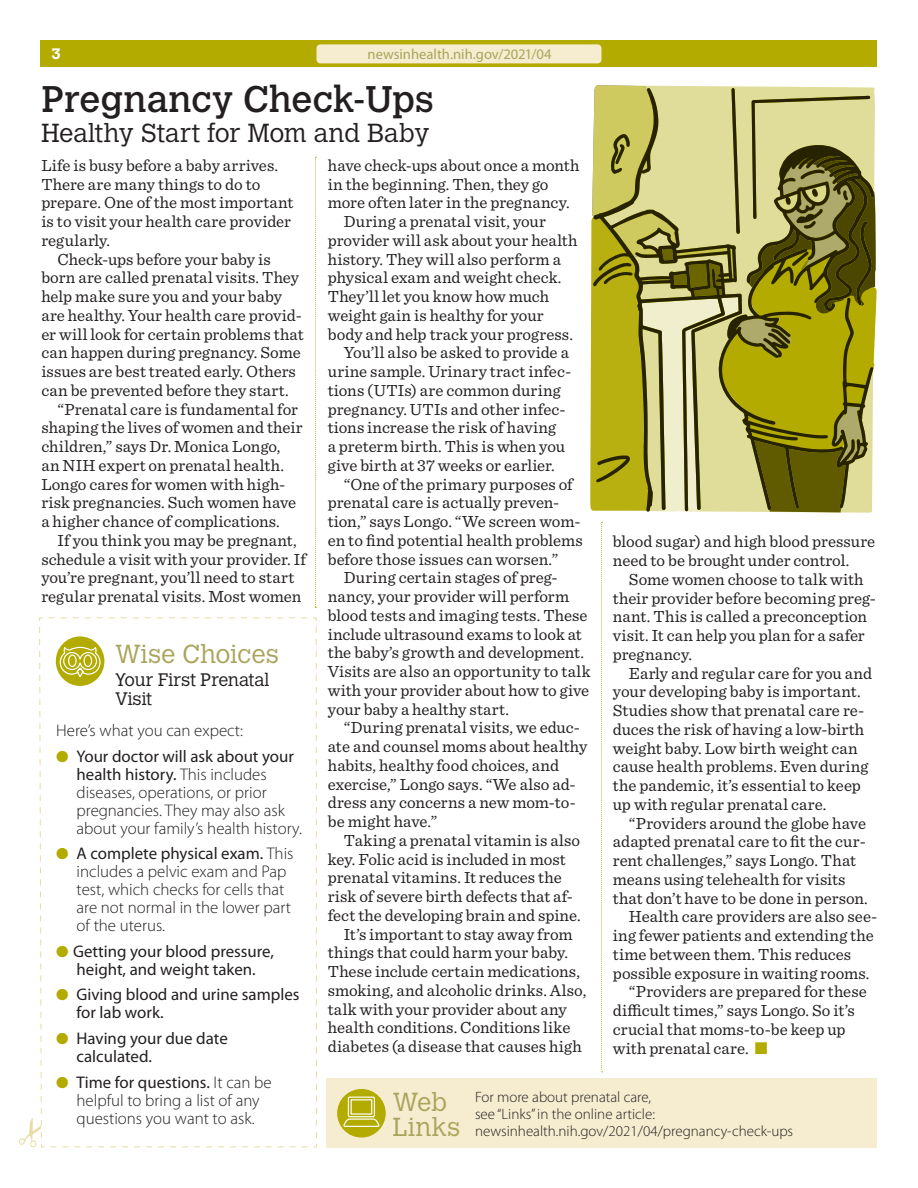
<style>
.page{position:relative;width:918px;height:1188px;background:#fff}
.page>*{position:absolute;margin:0;border:0;box-sizing:border-box;transform-origin:0 0}
.t1{font:36.75px "Calvert MT Std";color:#231f20}
.t2{font:300 25.8px "Calvert MT Std";color:#231f20}
.t3{font:300 25.8px/25.5px "Calvert MT Std";color:#aaa45c}
.t4{font:300 18px/18.8px "Calvert MT Std";letter-spacing:-.005em;color:#231f20}
.NewsIH_Body{font:16.8px/18.8px "Sentinel";color:#231f20}
.t5{font:300 16.8px/18px "Myriad Pro";color:#231f20}
.t6{font:16.8px/18px "Myriad Pro";color:#231f20}
.t7{font:300 15px/17px "Myriad Pro";color:#231f20}
.t8{font:700 15px "Calvert MT Std";color:#fff}
.NewsIH_Body_First{font:14.7px "Myriad Pro";color:#aaa45c}
.s1{color:#b3ab00}
.s2{font-weight:400}
</style>
<div class="page">
<div style="left:40px;top:40px;width:838px;height:27px;background:#b3ab00"></div>
<div style="left:317px;top:44px;width:284px;height:19px;background:#f6edd0;border-radius:4px"></div>
<div style="left:326px;top:1079px;width:551px;height:69px;background:#f6edd0"></div>
<div style="left:337px;top:1089px;width:49px;height:49px;background:#b3ab00;border-radius:50%"></div>
<svg style="left:343px;top:1096px;width:37px;height:31px"></svg>
<svg style="left:315px;top:157px;width:1px;height:451px"></svg>
<svg style="left:39px;top:617px;width:278px;height:531px"></svg>
<div style="left:56px;top:636px;width:48px;height:50px;background:#b3ab00;border-radius:50%"></div>
<svg style="left:59px;top:646px;width:42px;height:33px"></svg>
<svg style="left:19px;top:626px;width:23px;height:521px"></svg>
<svg style="left:590px;top:85px;width:287px;height:427px;background:#aba64e"></svg>
<svg style="left:601px;top:522px;width:2px;height:550px"></svg>
<p class="t8" style="left:52px;top:44px;width:11px">3</p>
<p class="NewsIH_Body_First" style="left:368px;top:46px;width:186px">newsinhealth.nih.gov/2021/04</p>
<p class="t1" style="left:41px;top:78px;width:394px">Pregnancy Check-Ups</p>
<p class="t2" style="left:41px;top:119px;width:390px">Healthy Start for Mom and Baby</p>
<p class="NewsIH_Body" style="left:41px;top:155px;width:254px">Life is busy before a baby arrives.<br>There are many things to do to prepare. One of the most important is to visit your health care provider regularly.</p>
<p class="NewsIH_Body" style="left:41px;top:248px;width:264px;text-indent:16px">Check-ups before your baby is born are called prenatal visits. They help make sure you and your baby are healthy. Your health care provid&shy;er will look for certain problems that can happen during pregnancy. Some issues are best treated early. Others can be prevented before they start.</p>
<p class="NewsIH_Body" style="left:41px;top:398px;width:263px;text-indent:16px">“Prenatal care is fundamental for shaping the lives of women and their children,” says Dr. Monica Longo, an NIH expert on prenatal health.<br>Longo cares for women with high&shy;risk pregnancies. Such women have a higher chance of complications.</p>
<p class="NewsIH_Body" style="left:41px;top:530px;width:266px;text-indent:16px">If you think you may be pregnant, schedule a visit with your provider. If you’re pregnant, you’ll need to start regular prenatal visits. Most women</p>
<p class="NewsIH_Body" style="left:328px;top:155px;width:253px">have check-ups about once a month in the beginning. Then, they go more often later in the pregnancy.</p>
<p class="NewsIH_Body" style="left:328px;top:211px;width:251px;text-indent:16px">During a prenatal visit, your provider will ask about your health history. They will also perform a physical exam and weight check.<br>They’ll let you know how much weight gain is healthy for your body and help track your progress.</p>
<p class="NewsIH_Body" style="left:328px;top:342px;width:245px;text-indent:16px">You’ll also be asked to provide a urine sample. Urinary tract infec&shy;tions (UTIs) are common during pregnancy. UTIs and other infec&shy;tions increase the risk of having<br>a preterm birth. This is when you give birth at 37 weeks or earlier.</p>
<p class="NewsIH_Body" style="left:328px;top:473px;width:256px;text-indent:16px">“One of the primary purposes of prenatal care is actually preven&shy;tion,” says Longo. “We screen wom&shy;en to find potential health problems before those issues can worsen.”</p>
<p class="NewsIH_Body" style="left:328px;top:567px;width:264px;text-indent:16px">During certain stages of preg&shy;nancy, your provider will perform blood tests and imaging tests. These include ultrasound exams to look at the baby’s growth and development.<br>Visits are also an opportunity to talk with your provider about how to give your baby a healthy start.</p>
<p class="NewsIH_Body" style="left:328px;top:717px;width:261px;text-indent:16px">“During prenatal visits, we educ&shy;ate and counsel moms about healthy habits, healthy food choices, and exercise,” Longo says. “We also ad&shy;dress any concerns a new mom-to&shy;be might have.”</p>
<p class="NewsIH_Body" style="left:328px;top:830px;width:254px;text-indent:16px">Taking a prenatal vitamin is also key. Folic acid is included in most prenatal vitamins. It reduces the risk of severe birth defects that af&shy;fect the developing brain and spine.</p>
<p class="NewsIH_Body" style="left:328px;top:923px;width:260px;text-indent:16px">It’s important to stay away from things that could harm your baby.<br>These include certain medications, smoking, and alcoholic drinks. Also, talk with your provider about any health conditions. Conditions like diabetes (a disease that causes high</p>
<p class="NewsIH_Body" style="left:613px;top:531px;width:264px">blood sugar) and high blood pressure need to be brought under control.</p>
<p class="NewsIH_Body" style="left:613px;top:569px;width:265px;text-indent:16px">Some women choose to talk with their provider before becoming preg&shy;nant. This is called a preconception visit. It can help you plan for a safer pregnancy.</p>
<p class="NewsIH_Body" style="left:613px;top:663px;width:261px;text-indent:16px">Early and regular care for you and your developing baby is important.<br>Studies show that prenatal care re&shy;duces the risk of having a low-birth weight baby. Low birth weight can cause health problems. Even during the pandemic, it’s essential to keep up with regular prenatal care.</p>
<p class="NewsIH_Body" style="left:613px;top:813px;width:256px;text-indent:16px">“Providers around the globe have adapted prenatal care to fit the cur&shy;rent challenges,” says Longo. That means using telehealth for visits that don’t have to be done in person.</p>
<p class="NewsIH_Body" style="left:613px;top:906px;width:266px;text-indent:16px">Health care providers are also see&shy;ing fewer patients and extending the time between them. This reduces possible exposure in waiting rooms.</p>
<p class="NewsIH_Body" style="left:613px;top:981px;width:255px;text-indent:16px">“Providers are prepared for these difficult times,” says Longo. So it’s crucial that moms-to-be keep up with prenatal care. <span class="s1">■</span></p>
<p class="t3" style="left:115px;top:642px;width:165px">Wise Choices</p>
<p class="t4" style="left:115px;top:671px;width:156px">Your First Prenatal<br>Visit</p>
<p class="t5" style="left:56px;top:722px;width:188px">Here’s what you can expect:</p>
<p class="t5" style="left:77px;top:747px;width:227px;text-indent:-20px"><span class="s1">●</span> <span class="s2">Your doctor will ask about your health history.</span> This includes diseases, operations, or prior pregnancies. They may also ask about your family’s health history.</p>
<p class="t5" style="left:77px;top:845px;width:218px;text-indent:-20px"><span class="s1">●</span> <span class="s2">A complete physical exam.</span> This includes a pelvic exam and Pap test, which checks for cells that are not normal in the lower part of the uterus.</p>
<p class="t6" style="left:56px;top:943px;width:219px;text-align:center"><span class="s1">●</span> Getting your blood pressure, height, and weight taken.</p>
<p class="t6" style="left:77px;top:986px;width:224px;text-indent:-20px"><span class="s1">●</span> Giving blood and urine samples for lab work.</p>
<p class="t6" style="left:77px;top:1030px;width:153px;text-indent:-20px"><span class="s1">●</span> Having your due date calculated.</p>
<p class="t5" style="left:56px;top:1073px;width:217px;text-align:center"><span class="s1">●</span> <span class="s2">Time for questions.</span> It can be helpful to bring a list of any questions you want to ask.</p>
<p class="t7" style="left:475px;top:1089px;width:320px">For more about prenatal care,<br>see “Links” in the online article: newsinhealth.nih.gov/2021/04/pregnancy-check-ups</p>
<p class="t3" style="left:393px;top:1090px;width:69px">Web<br>Links</p>
</div>
